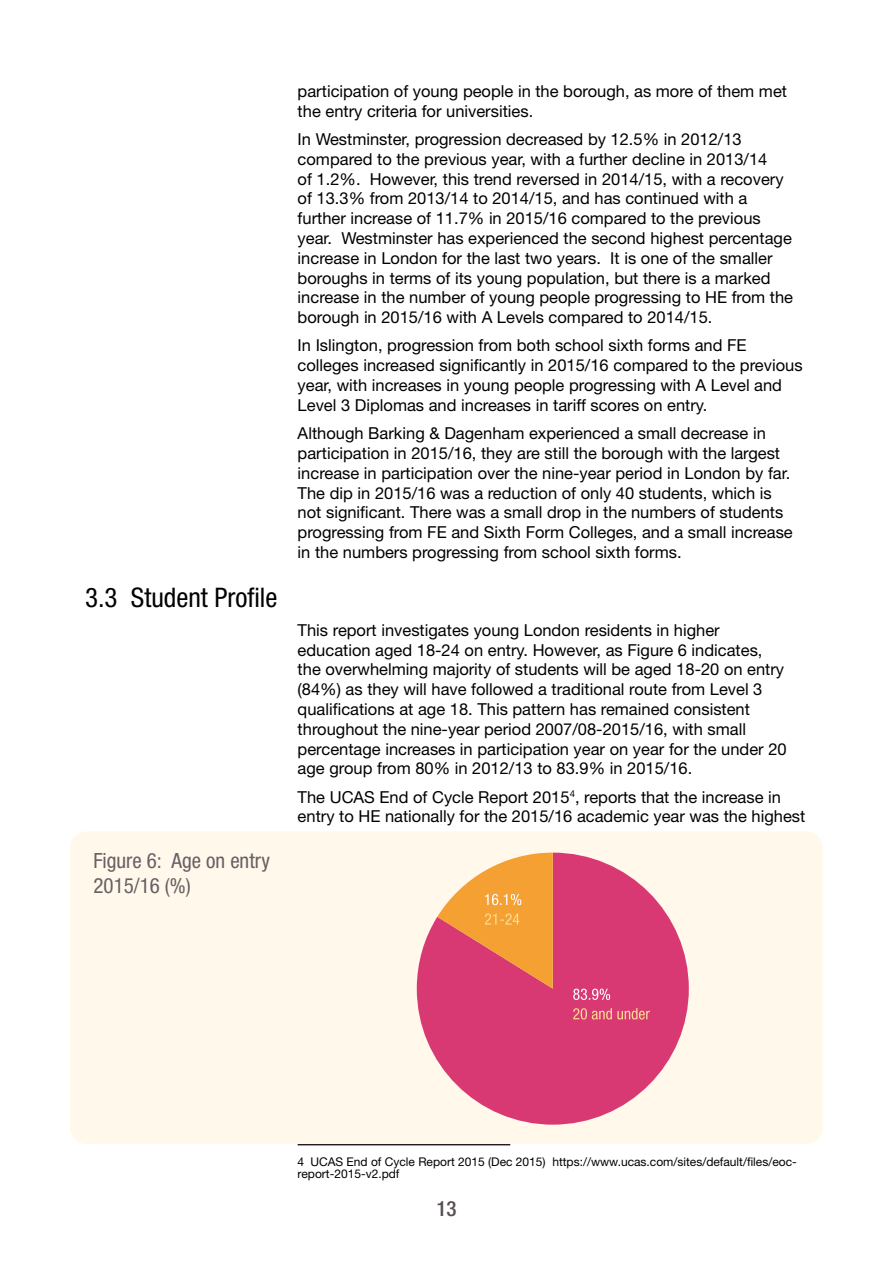
<style>
.page{position:relative;width:893px;height:1263px;background:#fff}
.page>*{position:absolute;margin:0;border:0;box-sizing:border-box;transform-origin:0 0}
.t1{font:condensed 27px "Helvetica Neue LT Pro";color:#000}
.t2{font:condensed 21px/25.2px "Helvetica Neue LT Pro";color:#676064}
.t3{font:500 condensed 21px "Helvetica Neue LT Pro";color:#594f50}
.t4{font:16.5px/19.8px "Helvetica Neue LT Pro";color:#000}
.t5{font:12px/12px "Helvetica Neue LT Pro";color:#000}
</style>
<div class="page">
<hr style="left:298px;top:1144px;width:212px;height:1px;background:#261c21">
<div style="left:70px;top:831px;width:753px;height:313px;background:#fff8eb;border-radius:17px"></div>
<svg style="left:417px;top:853px;width:272px;height:272px;fill:#d83972"></svg>
<svg style="left:573px;top:989px;width:37px;height:11px"></svg>
<svg style="left:573px;top:1008px;width:77px;height:11px"></svg>
<svg style="left:437px;top:853px;width:116px;height:136px;background:#ee915e"></svg>
<h1 class="t1" style="left:85px;top:582px;width:194px">3.3 Student Profile</h1>
<p class="t2" style="left:94px;top:847px;width:178px">Figure 6: Age on entry<br>2015/16 (%)</p>
<p class="t4" style="left:298px;top:81px;width:491px">participation of young people in the borough, as more of them met the entry criteria for universities.</p>
<p class="t4" style="left:298px;top:129px;width:497px">In Westminster, progression decreased by 12.5% in 2012/13 compared to the previous year, with a further decline in 2013/14<br>of 1.2%. However, this trend reversed in 2014/15, with a recovery of 13.3% from 2013/14 to 2014/15, and has continued with a further increase of 11.7% in 2015/16 compared to the previous year. Westminster has experienced the second highest percentage increase in London for the last two years. It is one of the smaller boroughs in terms of its young population, but there is a marked increase in the number of young people progressing to HE from the borough in 2015/16 with A Levels compared to 2014/15.</p>
<p class="t4" style="left:298px;top:335px;width:506px">In Islington, progression from both school sixth forms and FE colleges increased significantly in 2015/16 compared to the previous year, with increases in young people progressing with A Level and Level 3 Diplomas and increases in tariff scores on entry.</p>
<p class="t4" style="left:298px;top:423px;width:497px">Although Barking &amp; Dagenham experienced a small decrease in participation in 2015/16, they are still the borough with the largest increase in participation over the nine-year period in London by far.<br>The dip in 2015/16 was a reduction of only 40 students, which is not significant. There was a small drop in the numbers of students progressing from FE and Sixth Form Colleges, and a small increase in the numbers progressing from school sixth forms.</p>
<p class="t4" style="left:298px;top:619px;width:490px">This report investigates young London residents in higher education aged 18-24 on entry. However, as Figure 6 indicates, the overwhelming majority of students will be aged 18-20 on entry (84%) as they will have followed a traditional route from Level 3 qualifications at age 18. This pattern has remained consistent throughout the nine-year period 2007/08-2015/16, with small percentage increases in participation year on year for the under 20 age group from 80% in 2012/13 to 83.9% in 2015/16.</p>
<p class="t4" style="left:298px;top:786px;width:509px">The UCAS End of Cycle Report 2015<sup>4</sup>, reports that the increase in entry to HE nationally for the 2015/16 academic year was the highest</p>
<p class="t5" style="left:298px;top:1155px;width:501px">4 UCAS End of Cycle Report 2015 (Dec 2015) https://www.ucas.com/sites/default/files/eoc&shy;report-2015-v2.pdf</p>
<p class="t3" style="left:436px;top:1196px;width:22px">13</p>
</div>
